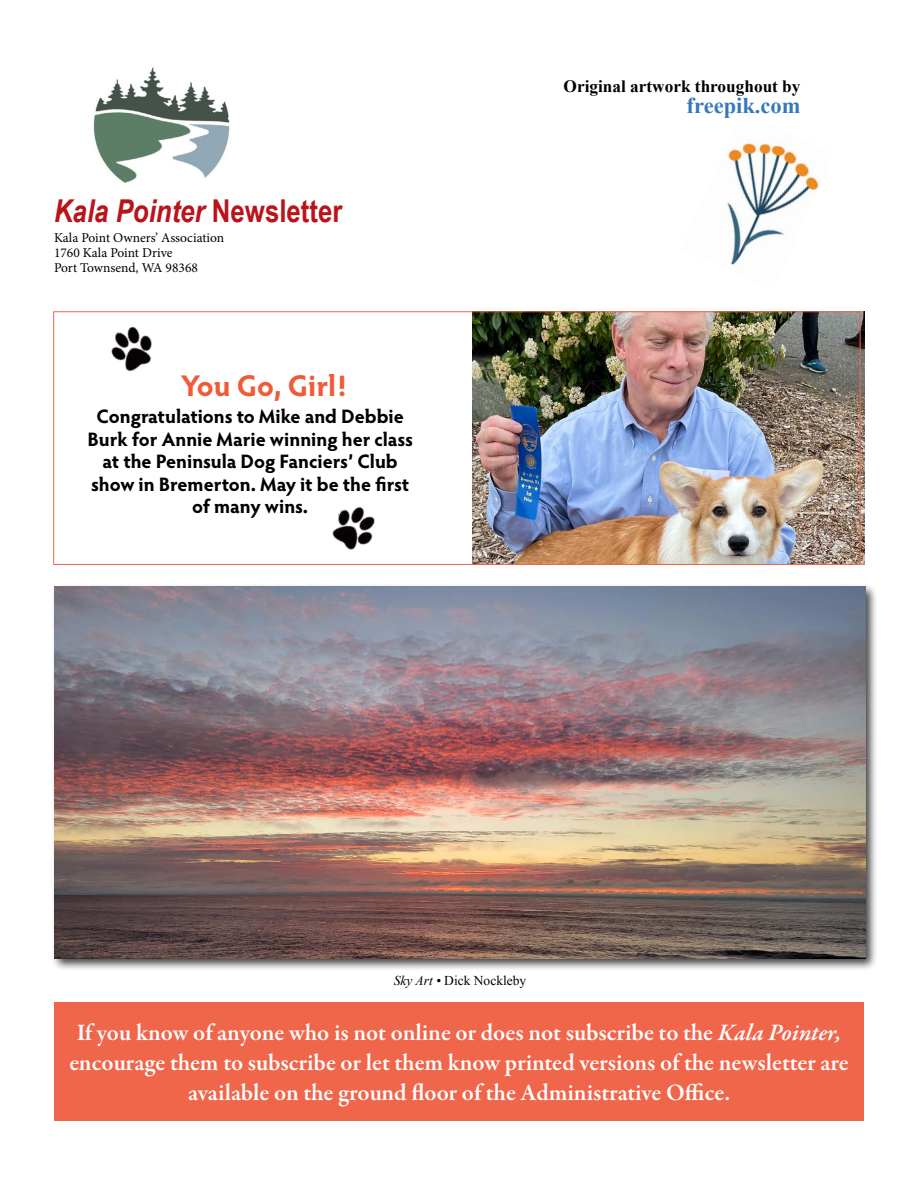
<style>
.page{position:relative;width:918px;height:1188px;background:#fff}
.page>*{position:absolute;margin:0;border:0;box-sizing:border-box;transform-origin:0 0}
.t1{font:italic 700 31.5px "Arial Narrow";color:#ba141a}
.t2{font:700 30px "Hypatia Sans Pro";color:#f15a37}
.t3{font:600 24px/30px "Garamond Premr Pro";letter-spacing:-.005em;color:#fff;text-align:center}
.t4{font:700 22.5px "Times New Roman";color:#3777bc}
.t5{font:700 19.5px/22.5px "Hypatia Sans Pro";color:#000;text-align:center}
.t6{font:700 17.25px "Times New Roman";color:#000}
.t7{font:13.5px/15px "Minion Pro";color:#000}
.t8{font:13.5px "Times New Roman";color:#000}
.s1{font-style:normal}
.s2{font-style:italic}
</style>
<div class="page">
<img style="left:727px;top:143px;width:92px;height:122px">
<img style="left:93px;top:67px;width:137px;height:116px">
<div style="left:54px;top:1002px;width:810px;height:118px;background:#f0664b"></div>
<div style="left:51px;top:583px;width:827px;height:388px;background:#000;opacity:.75"></div>
<img style="left:54px;top:587px;width:811px;height:371px">
<img style="left:473px;top:312px;width:392px;height:252px">
<div style="left:53px;top:311px;width:808px;height:254px;border:1px solid #f0664b"></div>
<img style="left:111px;top:326px;width:41px;height:46px">
<img style="left:332px;top:507px;width:43px;height:43px">
<h1 class="t1" style="left:54px;top:193px;width:290px">Kala Pointer <span class="s1">Newsletter</span></h1>
<p class="t7" style="left:54px;top:230px;width:172px">Kala Point Owners’ Association<br>1760 Kala Point Drive<br>Port Townsend, WA 98368</p>
<p class="t2" style="left:181px;top:365px;width:167px">You Go, Girl!</p>
<p class="t5" style="left:87px;top:404px;width:327px">Congratulations to Mike and Debbie<br>Burk for Annie Marie winning her class at the Peninsula Dog Fanciers’ Club show in Bremerton. May it be the first of many wins.</p>
<p class="t6" style="left:564px;top:74px;width:238px">Original artwork throughout by</p>
<p class="t4" style="left:687px;top:90px;width:115px">freepik.com</p>
<p class="t8" style="left:394px;top:971px;width:134px"><span class="s2">Sky Art •</span> Dick Nockleby</p>
<p class="t3" style="left:69px;top:1018px;width:781px">If you know of anyone who is not online or does not subscribe to the <span class="s2">Kala Pointer, </span>encourage them to subscribe or let them know printed versions of the newsletter are available on the ground floor of the Administrative Office.</p>
</div>
